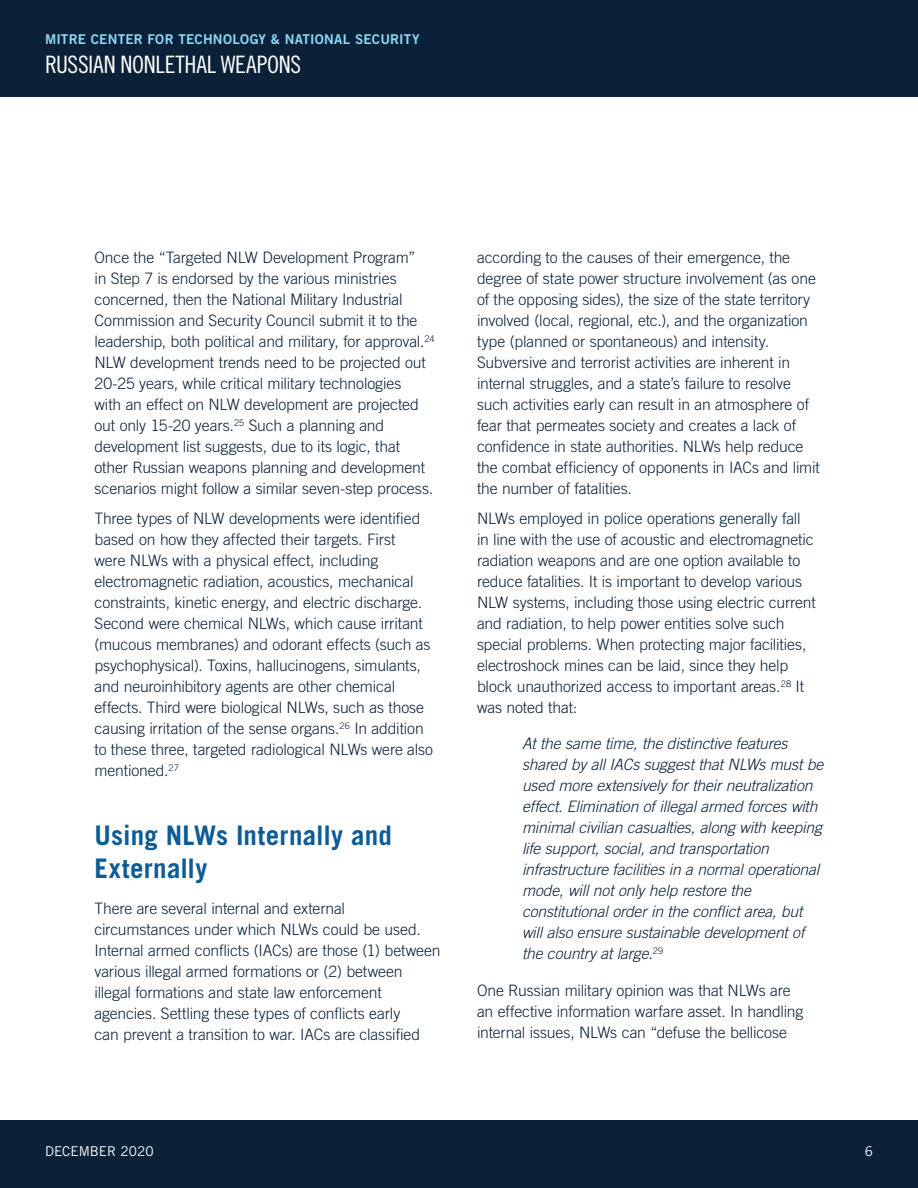
<style>
.page{position:relative;width:918px;height:1188px;background:#fff}
.page>*{position:absolute;margin:0;border:0;box-sizing:border-box;transform-origin:0 0}
.t1{font:700 27px/33px "Trade Gothic LT Pro";letter-spacing:.01em;color:#0d5c96}
.t2{font:24px "Trade Gothic LT Pro Cn 18";letter-spacing:-.01em;color:#fff}
.t3{font:300 15.75px/21px "Trade Gothic LT Pro";letter-spacing:-.01em;color:#0a2137}
.t4{font:italic 300 15.75px/21px "Trade Gothic LT Pro";letter-spacing:-.01em;color:#0a2137}
.t5{font:13.5px "Trade Gothic LT Pro Bd 2";letter-spacing:.015em;color:#8dd7f7}
.t6{font:13.5px "Trade Gothic LT Pro";color:#fff}
</style>
<div class="page">
<div style="left:0;top:1120px;width:918px;height:68px;background:#0a2137"></div>
<div style="left:0;top:0;width:918px;height:97px;background:#0a2137"></div>
<p class="t5" style="left:45px;top:31px;width:376px">MITRE CENTER FOR TECHNOLOGY &amp; NATIONAL SECURITY</p>
<h2 class="t2" style="left:45px;top:50px;width:258px">RUSSIAN NONLETHAL WEAPONS</h2>
<p class="t3" style="left:94px;top:247px;width:342px">Once the “Targeted NLW Development Program”<br>in Step 7 is endorsed by the various ministries concerned, then the National Military Industrial Commission and Security Council submit it to the leadership, both political and military, for approval.<sup>24<br></sup>NLW development trends need to be projected out 20-25 years, while critical military technologies<br>with an effect on NLW development are projected out only 15-20 years.<sup>25</sup> Such a planning and development list suggests, due to its logic, that other Russian weapons planning and development scenarios might follow a similar seven-step process.</p>
<p class="t3" style="left:94px;top:508px;width:340px">Three types of NLW developments were identified based on how they affected their targets. First<br>were NLWs with a physical effect, including electromagnetic radiation, acoustics, mechanical constraints, kinetic energy, and electric discharge.<br>Second were chemical NLWs, which cause irritant (mucous membranes) and odorant effects (such as psychophysical). Toxins, hallucinogens, simulants, and neuroinhibitory agents are other chemical effects. Third were biological NLWs, such as those causing irritation of the sense organs.<sup>26</sup> In addition to these three, targeted radiological NLWs were also mentioned.<sup>27</sup></p>
<h1 class="t1" style="left:94px;top:819px;width:299px">Using NLWs Internally and<br>Externally</h1>
<p class="t3" style="left:94px;top:898px;width:348px">There are several internal and external circumstances under which NLWs could be used.<br>Internal armed conflicts (IACs) are those (1) between various illegal armed formations or (2) between illegal formations and state law enforcement agencies. Settling these types of conflicts early<br>can prevent a transition to war. IACs are classified</p>
<p class="t3" style="left:477px;top:247px;width:344px">according to the causes of their emergence, the degree of state power structure involvement (as one of the opposing sides), the size of the state territory involved (local, regional, etc.), and the organization type (planned or spontaneous) and intensity.<br>Subversive and terrorist activities are inherent in internal struggles, and a state’s failure to resolve such activities early can result in an atmosphere of fear that permeates society and creates a lack of confidence in state authorities. NLWs help reduce the combat efficiency of opponents in IACs and limit the number of fatalities.</p>
<p class="t3" style="left:477px;top:508px;width:340px">NLWs employed in police operations generally fall in line with the use of acoustic and electromagnetic radiation weapons and are one option available to reduce fatalities. It is important to develop various NLW systems, including those using electric current and radiation, to help power entities solve such special problems. When protecting major facilities, electroshock mines can be laid, since they help block unauthorized access to important areas.<sup>28</sup> It was noted that:</p>
<p class="t4" style="left:522px;top:734px;width:303px">At the same time, the distinctive features shared by all IACs suggest that NLWs must be used more extensively for their neutralization effect. Elimination of illegal armed forces with minimal civilian casualties, along with keeping life support, social, and transportation infrastructure facilities in a normal operational mode, will not only help restore the constitutional order in the conflict area, but will also ensure sustainable development of the country at large.<sup>29</sup></p>
<p class="t3" style="left:477px;top:980px;width:328px">One Russian military opinion was that NLWs are an effective information warfare asset. In handling internal issues, NLWs can “defuse the bellicose</p>
<p class="t6" style="left:45px;top:1143px;width:110px">DECEMBER 2020</p>
<p class="t6" style="left:865px;top:1143px;width:10px">6</p>
</div>
